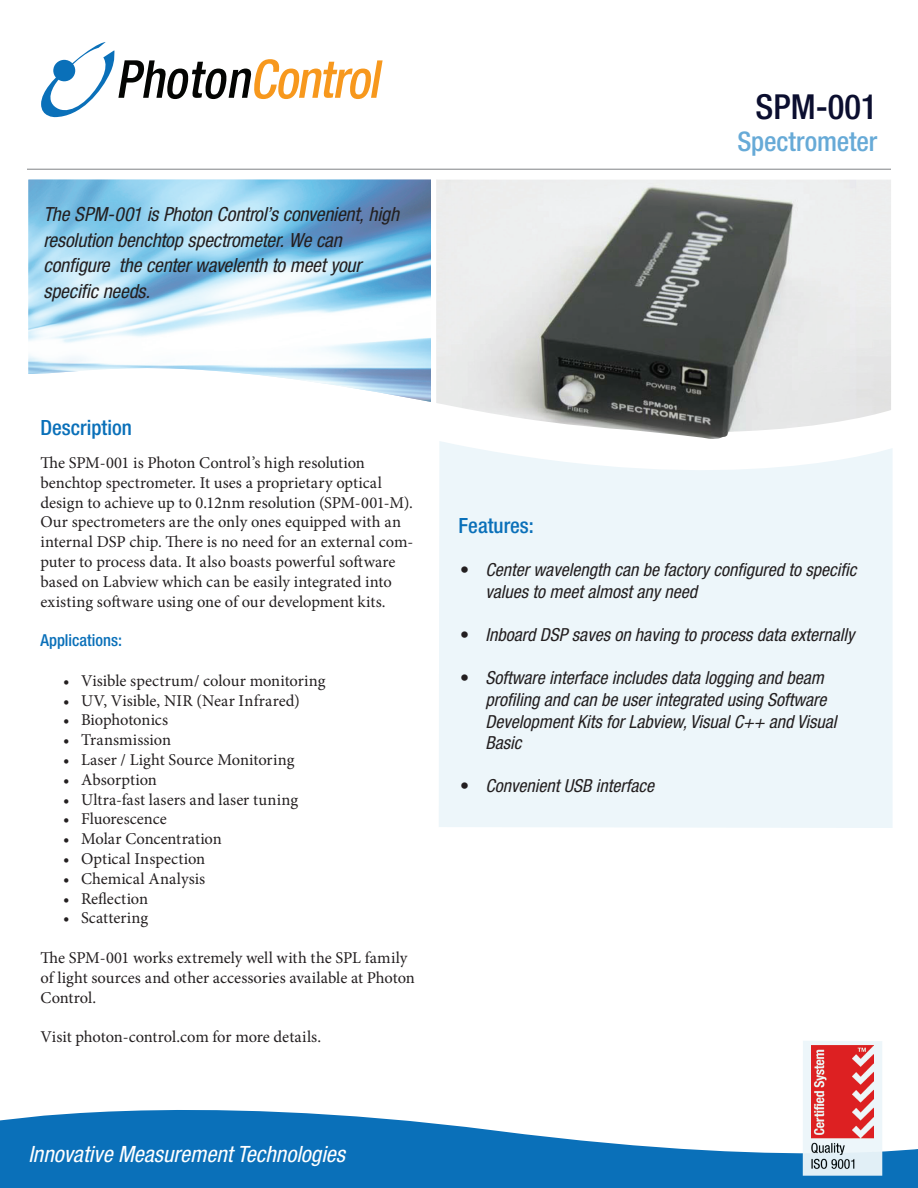
<style>
.page{position:relative;width:918px;height:1188px;background:#fff}
.page>*{position:absolute;margin:0;border:0;box-sizing:border-box;transform-origin:0 0}
.t1{font:500 condensed 34.5px "Helvetica Neue";color:#0b0e2f}
.t2{font:500 condensed 27px "Helvetica Neue";letter-spacing:-.005em;color:#67aad7}
.t3{font:italic condensed 22.5px "Helvetica Neue";color:#fff}
.t4{font:500 condensed 21px "Helvetica Neue";color:#0a70b9}
.t5{font:italic condensed 19.5px/25.5px "Helvetica Neue";letter-spacing:-.01em;color:#231f20}
.t6{font:italic condensed 18px/21.6px "Helvetica Neue";color:#231f20}
.t7{font:16.5px/19.8px "Minion Pro";color:#231f20}
.t8{font:500 condensed 16.5px "Helvetica Neue";color:#0a70b9}
.s1{font-style:normal}
</style>
<div class="page">
<svg style="left:0;top:1110px;width:918px;height:78px;fill:#0a70b9"></svg>
<div style="left:803px;top:1041px;width:79px;height:135px;background:#edf6fa"></div>
<img style="left:812px;top:1045px;width:61px;height:126px">
<svg style="left:28px;top:180px;width:403px;height:222px"></svg>
<div style="left:439px;top:441px;width:454px;height:387px;background:#edf6fa"></div>
<img style="left:436px;top:180px;width:455px;height:259px">
<svg style="left:41px;top:42px;width:342px;height:75px"></svg>
<div style="left:53px;top:60px;width:22px;height:21px;background:#0a70b9;border-radius:50%"></div>
<hr style="left:27px;top:169px;width:864px;height:1px;background:#808285">
<p class="t5" style="left:44px;top:201px;width:357px">The SPM-001 is Photon Control’s convenient, high resolution benchtop spectrometer. We can configure the center wavelenth to meet your specific needs.</p>
<h1 class="t1" style="left:756px;top:86px;width:123px">SPM-001</h1>
<h2 class="t2" style="left:737px;top:125px;width:142px">Spectrometer</h2>
<p class="t4" style="left:40px;top:415px;width:93px">Description</p>
<p class="t7" style="left:40px;top:453px;width:374px">The SPM-001 is Photon Control’s high resolution benchtop spectrometer. It uses a proprietary optical design to achieve up to 0.12nm resolution (SPM-001-M).<br>Our spectrometers are the only ones equipped with an internal DSP chip. There is no need for an external com&shy;puter to process data. It also boasts powerful software based on Labview which can be easily integrated into existing software using one of our development kits.</p>
<p class="t8" style="left:40px;top:631px;width:83px">Applications:</p>
<p class="t7" style="left:63px;top:671px;width:264px">• Visible spectrum/ colour monitoring</p>
<p class="t7" style="left:63px;top:691px;width:238px">• UV, Visible, NIR (Near Infrared)</p>
<p class="t7" style="left:63px;top:710px;width:107px">• Biophotonics</p>
<p class="t7" style="left:63px;top:730px;width:110px">• Transmission</p>
<p class="t7" style="left:63px;top:750px;width:233px">• Laser / Light Source Monitoring</p>
<p class="t7" style="left:63px;top:770px;width:95px">• Absorption</p>
<p class="t7" style="left:63px;top:790px;width:237px">• Ultra-fast lasers and laser tuning</p>
<p class="t7" style="left:63px;top:809px;width:105px">• Fluorescence</p>
<p class="t7" style="left:63px;top:829px;width:160px">• Molar Concentration</p>
<p class="t7" style="left:63px;top:849px;width:144px">• Optical Inspection</p>
<p class="t7" style="left:63px;top:869px;width:144px">• Chemical Analysis</p>
<p class="t7" style="left:63px;top:889px;width:87px">• Reflection</p>
<p class="t7" style="left:63px;top:908px;width:87px">• Scattering</p>
<p class="t7" style="left:40px;top:948px;width:376px">The SPM-001 works extremely well with the SPL family of light sources and other accessories available at Photon<br>Control.</p>
<p class="t7" style="left:40px;top:1027px;width:282px">Visit photon-control.com for more details.</p>
<h3 class="t3" style="left:28px;top:1141px;width:318px">Innovative Measurement Technologies</h3>
<p class="t4" style="left:459px;top:513px;width:77px">Features:</p>
<p class="t6" style="left:486px;top:559px;width:372px;text-indent:-26px"><span class="s1">•</span> Center wavelength can be factory configured to specific values to meet almost any need</p>
<p class="t6" style="left:460px;top:624px;width:396px"><span class="s1">•</span> Inboard DSP saves on having to process data externally</p>
<p class="t6" style="left:486px;top:667px;width:352px;text-indent:-26px"><span class="s1">•</span> Software interface includes data logging and beam profiling and can be user integrated using Software Development Kits for Labview, Visual C++ and Visual Basic</p>
<p class="t6" style="left:460px;top:775px;width:196px"><span class="s1">•</span> Convenient USB interface</p>
</div>
